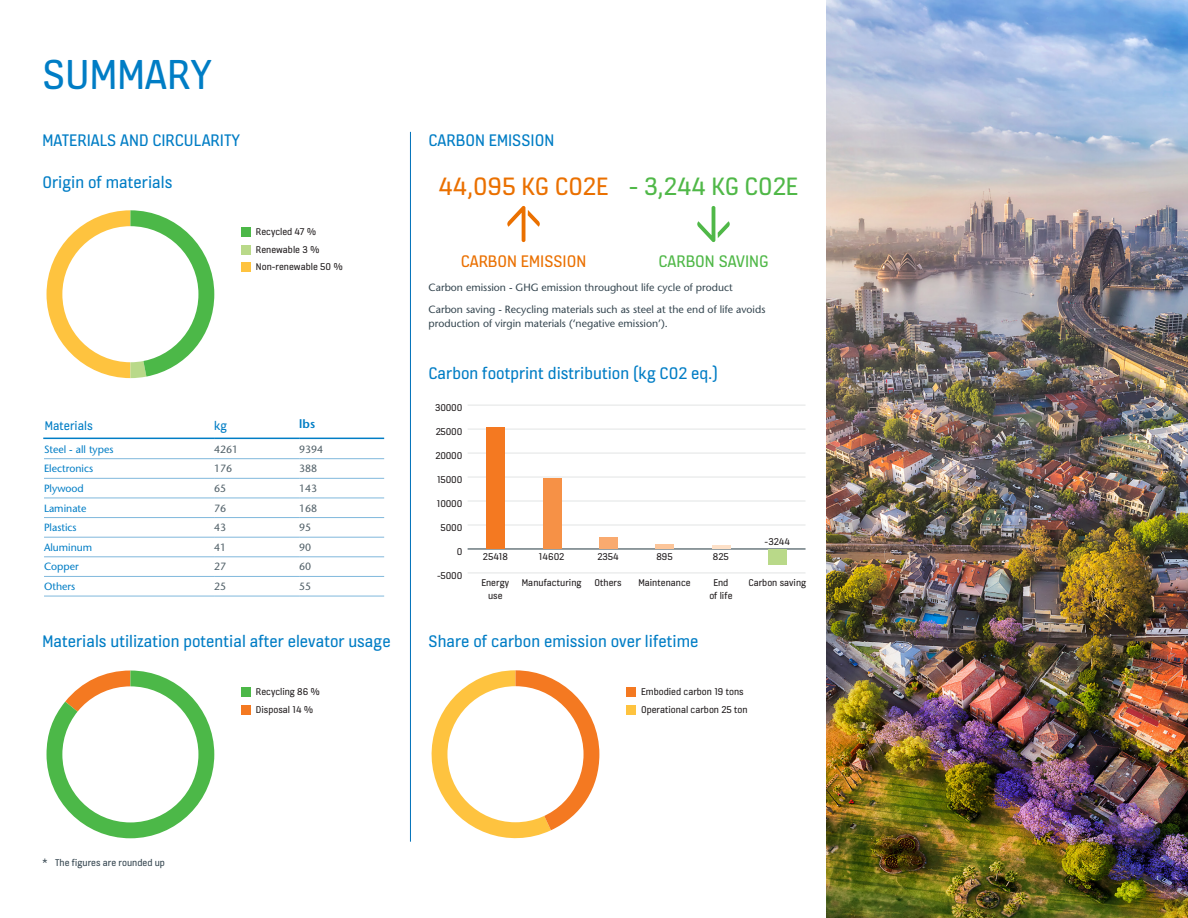
<style>
.page{position:relative;width:1188px;height:918px;background:#fff}
.page>*{position:absolute;margin:0;border:0;box-sizing:border-box;transform-origin:0 0}
.Headline__Blue{font:45px "KONE Information";color:#007dc5}
.Info_box_and_list_he{font:27px "KONE Information";color:#ea7000}
.Info_box_and_list_he-2{font:27px "KONE Information";color:#50b848}
.Info_box_and_list_he-3{font:18px "KONE Information";color:#007dc5}
.Info_box_and_list_he-4{font:18px "KONE Information";color:#ea7000}
.Info_box_and_list_he-5{font:18px "KONE Information";color:#50b848}
.Table_header_row_new{font:13.5px "KONE Information";color:#007dc5}
.Table_header_row_new-2{font:600 12px "Stone Sans Std";color:#007dc5}
.t1{font:10.5px/17.7px "KONE Information v 13";color:#231f20}
.Asterisk_text{font:500 10.5px/13.5px "Stone Sans Std";color:#34454f}
.Table_header_2_row{font:500 10.5px "Stone Sans Std";color:#007dc5}
.Table_bodycopy_new{font:500 10.5px "Stone Sans Std";color:#526169}
.Asterisk_text-2{font:10.5px "KONE Information";color:#34454f}
</style>
<div class="page">
<hr style="left:410px;top:132px;width:1px;height:710px;background:#0071b9">
<hr style="left:43px;top:438px;width:171px;height:1px;background:#007dc5">
<hr style="left:214px;top:438px;width:85px;height:1px;background:#007dc5">
<hr style="left:299px;top:438px;width:85px;height:1px;background:#007dc5">
<hr style="left:44px;top:458px;width:170px;height:1px;background:#80b8dc">
<hr style="left:214px;top:458px;width:85px;height:1px;background:#80b8dc">
<hr style="left:299px;top:458px;width:85px;height:1px;background:#80b8dc">
<hr style="left:44px;top:478px;width:170px;height:1px;background:#80b8dc">
<hr style="left:214px;top:478px;width:85px;height:1px;background:#80b8dc">
<hr style="left:299px;top:478px;width:85px;height:1px;background:#80b8dc">
<hr style="left:44px;top:498px;width:170px;height:1px;background:#80b8dc">
<hr style="left:214px;top:498px;width:85px;height:1px;background:#80b8dc">
<hr style="left:299px;top:498px;width:85px;height:1px;background:#80b8dc">
<hr style="left:44px;top:517px;width:170px;height:1px;background:#80b8dc">
<hr style="left:214px;top:517px;width:85px;height:1px;background:#80b8dc">
<hr style="left:299px;top:517px;width:85px;height:1px;background:#80b8dc">
<hr style="left:44px;top:537px;width:170px;height:1px;background:#80b8dc">
<hr style="left:214px;top:537px;width:85px;height:1px;background:#80b8dc">
<hr style="left:299px;top:537px;width:85px;height:1px;background:#80b8dc">
<hr style="left:44px;top:556px;width:170px;height:1px;background:#80b8dc">
<hr style="left:214px;top:556px;width:85px;height:1px;background:#80b8dc">
<hr style="left:299px;top:556px;width:85px;height:1px;background:#80b8dc">
<hr style="left:44px;top:576px;width:170px;height:1px;background:#80b8dc">
<hr style="left:214px;top:576px;width:85px;height:1px;background:#80b8dc">
<hr style="left:299px;top:576px;width:85px;height:1px;background:#80b8dc">
<hr style="left:44px;top:596px;width:170px;height:1px;background:#80b8dc">
<hr style="left:214px;top:596px;width:85px;height:1px;background:#80b8dc">
<hr style="left:299px;top:596px;width:85px;height:1px;background:#80b8dc">
<svg style="left:47px;top:210px;width:167px;height:168px"></svg>
<div style="left:62px;top:226px;width:136px;height:136px;background:#fff;border-radius:50%"></div>
<div style="left:241px;top:227px;width:9px;height:9px;background:#4cb848"></div>
<div style="left:241px;top:263px;width:9px;height:9px;background:#fec33f"></div>
<div style="left:241px;top:245px;width:9px;height:9px;background:#b9d989"></div>
<svg style="left:47px;top:671px;width:167px;height:167px"></svg>
<div style="left:62px;top:686px;width:136px;height:136px;background:#fff;border-radius:50%"></div>
<div style="left:241px;top:688px;width:9px;height:9px;background:#4cb848"></div>
<div style="left:241px;top:705px;width:9px;height:9px;background:#f47921"></div>
<hr style="left:468px;top:573px;width:338px;height:1px;background:#e2e4e4">
<hr style="left:468px;top:549px;width:338px;height:1px;background:#32454e">
<hr style="left:468px;top:525px;width:338px;height:1px;background:#e2e4e4">
<hr style="left:468px;top:501px;width:338px;height:1px;background:#e2e4e4">
<hr style="left:468px;top:477px;width:338px;height:1px;background:#e2e4e4">
<hr style="left:468px;top:453px;width:338px;height:1px;background:#e2e4e4">
<hr style="left:468px;top:429px;width:338px;height:1px;background:#e2e4e4">
<hr style="left:468px;top:405px;width:338px;height:1px;background:#e2e4e4">
<div style="left:486px;top:427px;width:19px;height:122px;background:#f47921"></div>
<div style="left:543px;top:479px;width:18px;height:70px;background:#f69146"></div>
<div style="left:599px;top:538px;width:19px;height:11px;background:#f9aa6f"></div>
<hr style="left:655px;top:545px;width:19px;height:4px;background:#fcc599">
<hr style="left:712px;top:545px;width:18px;height:4px;background:#fde0c7">
<div style="left:768px;top:549px;width:19px;height:16px;background:#b9d989"></div>
<svg style="left:431px;top:670px;width:168px;height:169px"></svg>
<div style="left:447px;top:686px;width:137px;height:136px;background:#fff;border-radius:50%"></div>
<div style="left:626px;top:687px;width:9px;height:9px;background:#f47921"></div>
<div style="left:626px;top:705px;width:9px;height:9px;background:#fec33f"></div>
<svg style="left:507px;top:206px;width:33px;height:36px"></svg>
<svg style="left:697px;top:206px;width:33px;height:36px"></svg>
<img style="left:826px;top:1px;width:362px;height:916px">
<p class="Headline__Blue" style="left:43px;top:45px;width:171px">SUMMARY</p>
<p class="Info_box_and_list_he-3" style="left:43px;top:128px;width:199px">MATERIALS AND CIRCULARITY</p>
<p class="Info_box_and_list_he-3" style="left:429px;top:128px;width:127px">CARBON EMISSION</p>
<p class="Info_box_and_list_he" style="left:439px;top:168px;width:171px">44,095 KG CO2E</p>
<p class="Info_box_and_list_he-2" style="left:629px;top:168px;width:171px">- 3,244 KG CO2E</p>
<p class="Info_box_and_list_he-3" style="left:43px;top:170px;width:131px">Origin of materials</p>
<p class="t1" style="left:256px;top:222px;width:89px">Recycled 47 %<br>Renewable 3 %<br>Non-renewable 50 %</p>
<p class="Table_header_row_new" style="left:45px;top:416px;width:50px">Materials</p>
<p class="Table_header_row_new" style="left:214px;top:416px;width:14px">kg</p>
<p class="Table_header_row_new-2" style="left:299px;top:417px;width:18px">lbs</p>
<p class="Table_header_2_row" style="left:44px;top:443px;width:71px">Steel - all types</p>
<p class="Table_bodycopy_new" style="left:214px;top:443px;width:26px">4261</p>
<p class="Table_bodycopy_new" style="left:299px;top:443px;width:26px">9394</p>
<p class="Table_header_2_row" style="left:44px;top:462px;width:51px">Electronics</p>
<p class="Table_bodycopy_new" style="left:214px;top:462px;width:20px">176</p>
<p class="Table_bodycopy_new" style="left:299px;top:462px;width:20px">388</p>
<p class="Table_header_2_row" style="left:44px;top:482px;width:41px">Plywood</p>
<p class="Table_bodycopy_new" style="left:214px;top:482px;width:14px">65</p>
<p class="Table_bodycopy_new" style="left:299px;top:482px;width:20px">143</p>
<p class="Table_header_2_row" style="left:44px;top:502px;width:44px">Laminate</p>
<p class="Table_bodycopy_new" style="left:214px;top:502px;width:14px">76</p>
<p class="Table_bodycopy_new" style="left:299px;top:502px;width:20px">168</p>
<p class="Table_header_2_row" style="left:44px;top:521px;width:34px">Plastics</p>
<p class="Table_bodycopy_new" style="left:214px;top:521px;width:14px">43</p>
<p class="Table_bodycopy_new" style="left:299px;top:521px;width:14px">95</p>
<p class="Table_header_2_row" style="left:44px;top:541px;width:50px">Aluminum</p>
<p class="Table_bodycopy_new" style="left:214px;top:541px;width:14px">41</p>
<p class="Table_bodycopy_new" style="left:299px;top:541px;width:14px">90</p>
<p class="Table_header_2_row" style="left:44px;top:561px;width:36px">Copper</p>
<p class="Table_bodycopy_new" style="left:214px;top:561px;width:14px">27</p>
<p class="Table_bodycopy_new" style="left:299px;top:561px;width:14px">60</p>
<p class="Table_header_2_row" style="left:44px;top:580px;width:33px">Others</p>
<p class="Table_bodycopy_new" style="left:214px;top:580px;width:14px">25</p>
<p class="Table_bodycopy_new" style="left:299px;top:580px;width:14px">55</p>
<p class="Info_box_and_list_he-3" style="left:43px;top:629px;width:350px">Materials utilization potential after elevator usage</p>
<p class="t1" style="left:256px;top:682px;width:66px">Recycling 86 %<br>Disposal 14 %</p>
<p class="Info_box_and_list_he-4" style="left:461px;top:249px;width:127px">CARBON EMISSION</p>
<p class="Info_box_and_list_he-5" style="left:658px;top:249px;width:112px">CARBON SAVING</p>
<p class="Asterisk_text" style="left:429px;top:281px;width:306px">Carbon emission - GHG emission throughout life cycle of product</p>
<p class="Asterisk_text" style="left:429px;top:303px;width:338px">Carbon saving - Recycling materials such as steel at the end of life avoids production of virgin materials (‘negative emission’).</p>
<p class="Info_box_and_list_he-3" style="left:429px;top:361px;width:291px">Carbon footprint distribution (kg CO2 eq.)</p>
<p class="t1" style="left:435px;top:398px;width:29px">30000</p>
<p class="t1" style="left:436px;top:422px;width:28px">25000</p>
<p class="t1" style="left:435px;top:446px;width:28px">20000</p>
<p class="t1" style="left:437px;top:470px;width:27px">15000</p>
<p class="t1" style="left:437px;top:494px;width:27px">10000</p>
<p class="t1" style="left:441px;top:518px;width:23px">5000</p>
<p class="t1" style="left:457px;top:542px;width:7px">0</p>
<p class="t1" style="left:437px;top:566px;width:27px">-5000</p>
<p class="t1" style="left:483px;top:547px;width:26px">25418</p>
<p class="t1" style="left:539px;top:547px;width:27px">14602</p>
<p class="t1" style="left:597px;top:547px;width:23px">2354</p>
<p class="t1" style="left:656px;top:547px;width:18px">895</p>
<p class="t1" style="left:713px;top:547px;width:18px">825</p>
<p class="t1" style="left:481px;top:576px;width:29px;line-height:12.6px;text-align:center">Energy use</p>
<p class="t1" style="left:522px;top:573px;width:101px">Manufacturing Others</p>
<p class="t1" style="left:638px;top:573px;width:54px">Maintenance</p>
<p class="t1" style="left:709px;top:576px;width:25px;line-height:12.6px;text-align:center">End of life</p>
<p class="Info_box_and_list_he-3" style="left:429px;top:629px;width:271px">Share of carbon emission over lifetime</p>
<p class="t1" style="left:765px;top:532px;width:27px">-3244</p>
<p class="t1" style="left:748px;top:573px;width:59px">Carbon saving</p>
<p class="t1" style="left:641px;top:682px;width:108px">Embodied carbon 19 tons<br>Operational carbon 25 ton</p>
<p class="Asterisk_text-2" style="left:43px;top:856px;width:124px">* The figures are rounded up</p>
</div>
